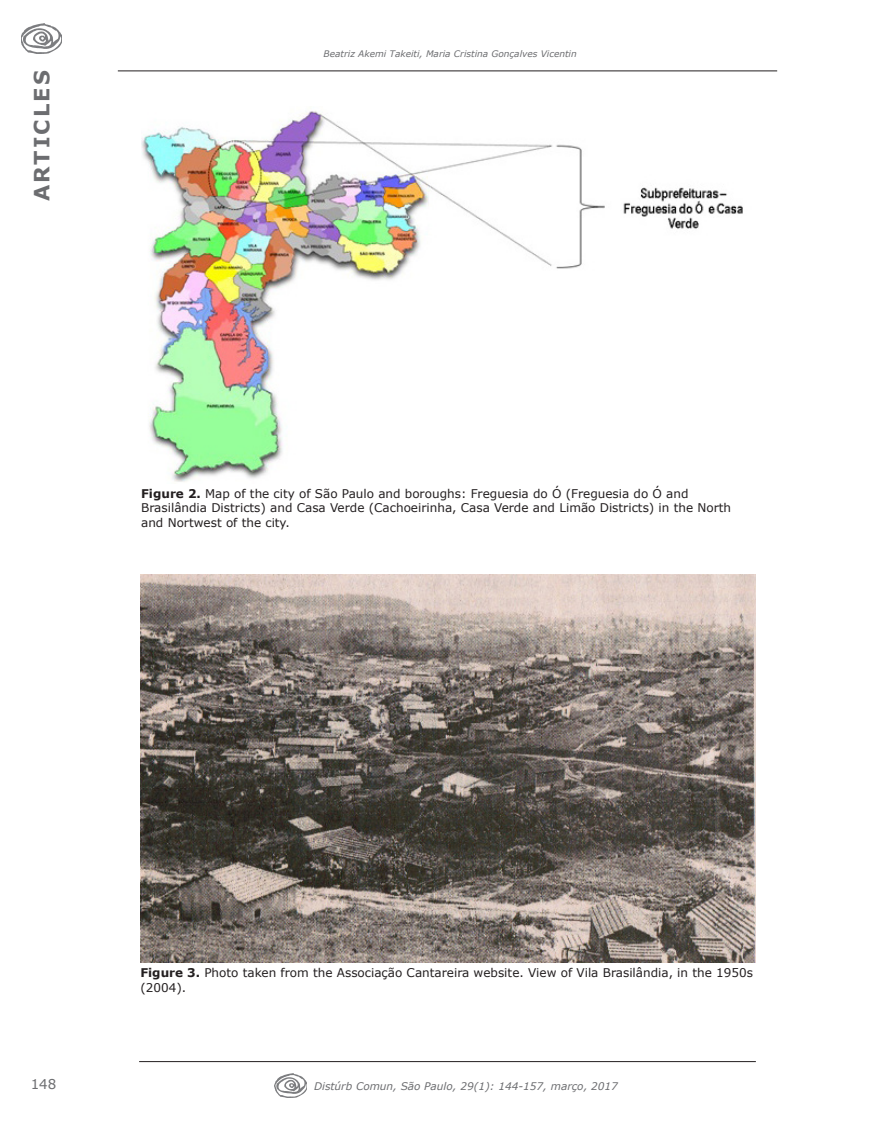
<style>
.page{position:relative;width:872px;height:1132px;background:#fff}
.page>*{position:absolute;margin:0;border:0;box-sizing:border-box;transform-origin:0 0}
.t1{font:700 21px "Verdana";letter-spacing:.1em;color:#6c6d70}
.t2{font:13.5px "Verdana";color:#6c6d70}
.Tabelas_e_Gráficos{font:12px/14.4px "Verdana";color:#231f20}
.t3{font:italic 10.5px "Verdana";color:#6c6d70}
.t4{font:italic 9px "Verdana";color:#6c6d70}
.s1{font-weight:700}
</style>
<div class="page">
<hr style="left:118px;top:70px;width:659px;height:1px;background:#231f20">
<img style="left:21px;top:24px;width:41px;height:29px">
<hr style="left:139px;top:1060px;width:617px;height:1px;background:#231f20">
<img style="left:275px;top:1073px;width:32px;height:23px">
<img style="left:141px;top:111px;width:602px;height:371px">
<img style="left:140px;top:574px;width:615px;height:388px">
<h1 class="t1" style="left:27px;top:201px;width:132px;rotate:-90deg">ARTICLES</h1>
<p class="t4" style="left:323px;top:47px;width:255px">Beatriz Akemi Takeiti, Maria Cristina Gonçalves Vicentin</p>
<p class="Tabelas_e_Gráficos" style="left:141px;top:486px;width:591px"><span class="s1">Figure 2.</span> Map of the city of São Paulo and boroughs: Freguesia do Ó (Freguesia do Ó and<br>Brasilândia Districts) and Casa Verde (Cachoeirinha, Casa Verde and Limão Districts) in the North and Nortwest of the city.</p>
<p class="Tabelas_e_Gráficos" style="left:140px;top:965px;width:614px"><span class="s1">Figure 3.</span> Photo taken from the Associação Cantareira website. View of Vila Brasilândia, in the 1950s (2004).</p>
<p class="t2" style="left:31px;top:1074px;width:27px">148</p>
<p class="t3" style="left:314px;top:1078px;width:305px">Distúrb Comun, São Paulo, 29(1): 144-157, março, 2017</p>
</div>
